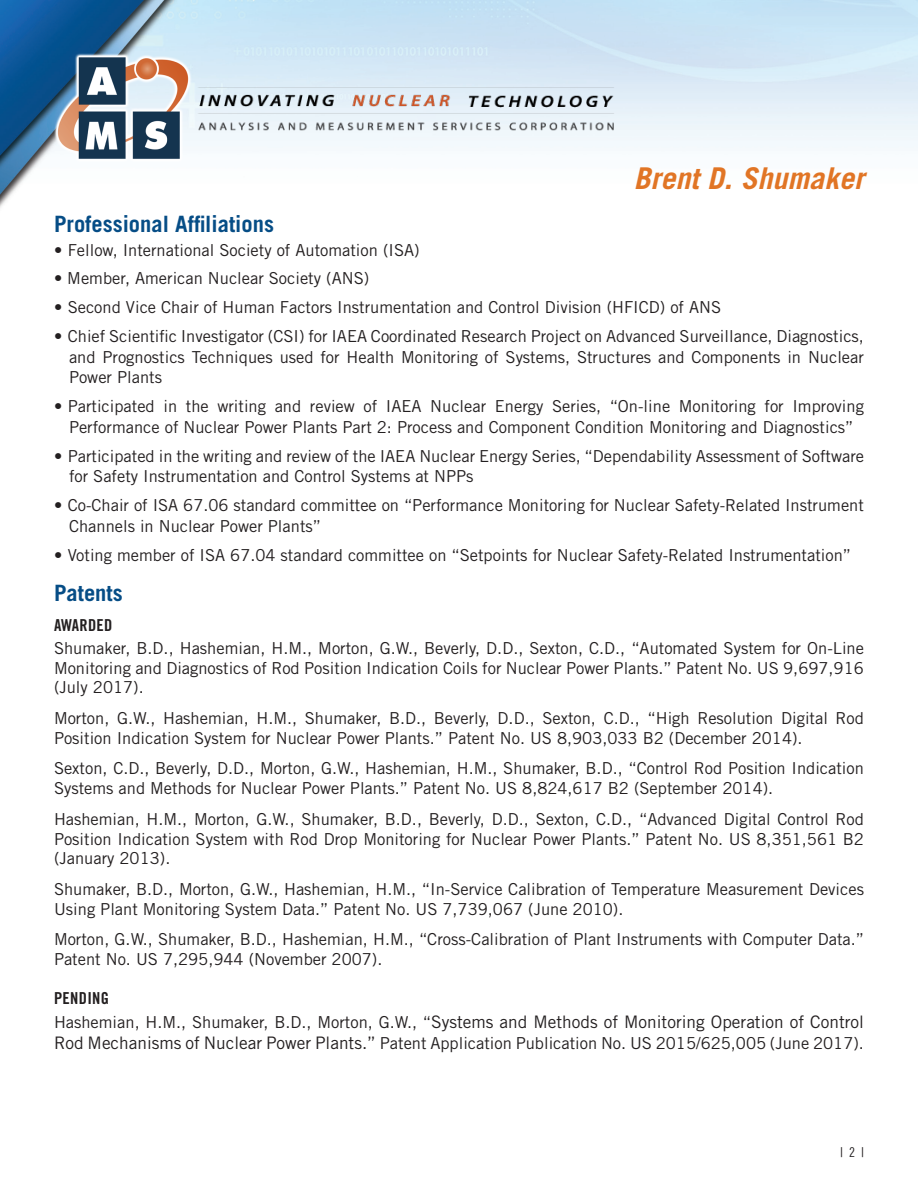
<style>
.page{position:relative;width:918px;height:1188px;background:#fff}
.page>*{position:absolute;margin:0;border:0;box-sizing:border-box;transform-origin:0 0}
.t1{font:italic 700 30px "Trade Gothic LT Std";color:#e17525}
.t2{font:700 22.5px "Trade Gothic LT Std";color:#064d86}
.t3{font:17.25px "Trade Gothic LT Std";color:#231f20}
.t4{font:16.5px/19.8px "Trade Gothic LT Std";color:#231f20}
.t5{font:16.5px "Trade Gothic LT Std Bd Cn 20";letter-spacing:.02em;color:#231f20}
.t6{font:13.5px "Trade Gothic LT Std Cn 18";color:#231f20}
.s1{font-size:16.5px}
.s2{font-size:17.25px}
</style>
<div class="page">
<img style="left:0;top:0;width:918px;height:208px">
<img style="left:44px;top:46px;width:158px;height:123px">
<img style="left:197px;top:45px;width:431px;height:110px">
<p class="t1" style="left:634px;top:160px;width:232px">Brent D. Shumaker</p>
<p class="t2" style="left:54px;top:210px;width:222px">Professional Affiliations</p>
<p class="t4" style="left:54px;top:240px;width:367px">• Fellow, International Society of Automation (ISA)</p>
<p class="t4" style="left:54px;top:268px;width:317px">• Member, American Nuclear Society (ANS)</p>
<p class="t4" style="left:54px;top:297px;width:669px">• Second Vice Chair of Human Factors Instrumentation and Control Division (HFICD) of ANS</p>
<p class="t4" style="left:69px;top:326px;width:797px;line-height:20.7px;text-align:justify;text-indent:-15px">• Chief Scientific Investigator (CSI) for IAEA Coordinated Research Project on Advanced Surveillance, Diagnostics, and Prognostics Techniques used for Health Monitoring of Systems, Structures and Components in Nuclear Power Plants</p>
<p class="t4" style="left:54px;top:396px;width:811px;line-height:20.7px;text-align:center">• Participated in the writing and review of IAEA Nuclear Energy Series, “On-line Monitoring for Improving<br>Performance of Nuclear Power Plants Part 2: Process and Component Condition Monitoring and Diagnostics”</p>
<p class="t4" style="left:69px;top:445px;width:797px;line-height:20.7px;text-indent:-15px">• Participated in the writing and review of the IAEA Nuclear Energy Series, “Dependability Assessment of Software for Safety Instrumentation and Control Systems at NPPs</p>
<p class="t4" style="left:69px;top:495px;width:796px;line-height:20.7px;text-indent:-15px">• Co-Chair of ISA 67.06 standard committee on “Performance Monitoring for Nuclear Safety-Related Instrument<br>Channels in Nuclear Power Plants”</p>
<p class="t4" style="left:54px;top:545px;width:799px">• Voting member of ISA 67.04 standard committee on “Setpoints for Nuclear Safety-Related Instrumentation”</p>
<p class="t2" style="left:54px;top:579px;width:70px">Patents</p>
<p class="t5" style="left:54px;top:615px;width:60px">AWARDED</p>
<p class="t4" style="left:54px;top:638px;width:812px;text-align:justify">Shumaker, B.D., Hashemian, H.M., Morton, G.W., Beverly, D.D., Sexton, C.D., “Automated System for On-Line Monitoring and Diagnostics of Rod Position Indication Coils for Nuclear Power Plants.” Patent No. US 9,697,916 (July 2017).</p>
<p class="t4" style="left:54px;top:708px;width:812px">Morton, G.W., Hashemian, H.M., Shumaker, B.D., Beverly, D.D., Sexton, C.D., “High Resolution Digital Rod<br>Position Indication System for Nuclear Power Plants.” Patent No. US 8,903,033 B2 (December 2014).</p>
<p class="t4" style="left:54px;top:759px;width:811px">Sexton, C.D., Beverly, D.D., Morton, G.W., Hashemian, H.M., Shumaker, B.D., “Control Rod Position Indication<br>Systems and Methods for Nuclear Power Plants.” Patent No. US 8,824,617 B2 (September 2014).</p>
<p class="t4" style="left:54px;top:809px;width:812px;text-align:justify">Hashemian, H.M., Morton, G.W., Shumaker, B.D., Beverly, D.D., Sexton, C.D., “Advanced Digital Control Rod Position Indication System with Rod Drop Monitoring for Nuclear Power Plants.” Patent No. US 8,351,561 B2 (January 2013).</p>
<p class="t4" style="left:54px;top:879px;width:812px">Shumaker, B.D., Morton, G.W., Hashemian, H.M., “In-Service Calibration of Temperature Measurement Devices<br>Using Plant Monitoring System Data.” Patent No. US 7,739,067 (June 2010).</p>
<p class="t4" style="left:54px;top:930px;width:812px">Morton, G.W., Shumaker, B.D., Hashemian, H.M., “Cross-Calibration of Plant Instruments with Computer Data.”<br>Patent No. US 7,295,944 (November 2007).</p>
<p class="t5" style="left:54px;top:989px;width:57px">PENDING</p>
<p class="t3" style="left:54px;top:1011px;width:811px"><span class="s1">Hashemian, H.M., Shumaker, B.D., Morton, G.W., “</span>Systems and Methods of Monitoring Operation of Control</p>
<p class="t4" style="left:54px;top:1033px;width:811px"><span class="s2">Rod Mechanisms of Nuclear Power Plants.”</span> Patent Application Publication No. US 2015/625,005 (June 2017).</p>
<p class="t6" style="left:840px;top:1144px;width:25px">| 2 |</p>
</div>
